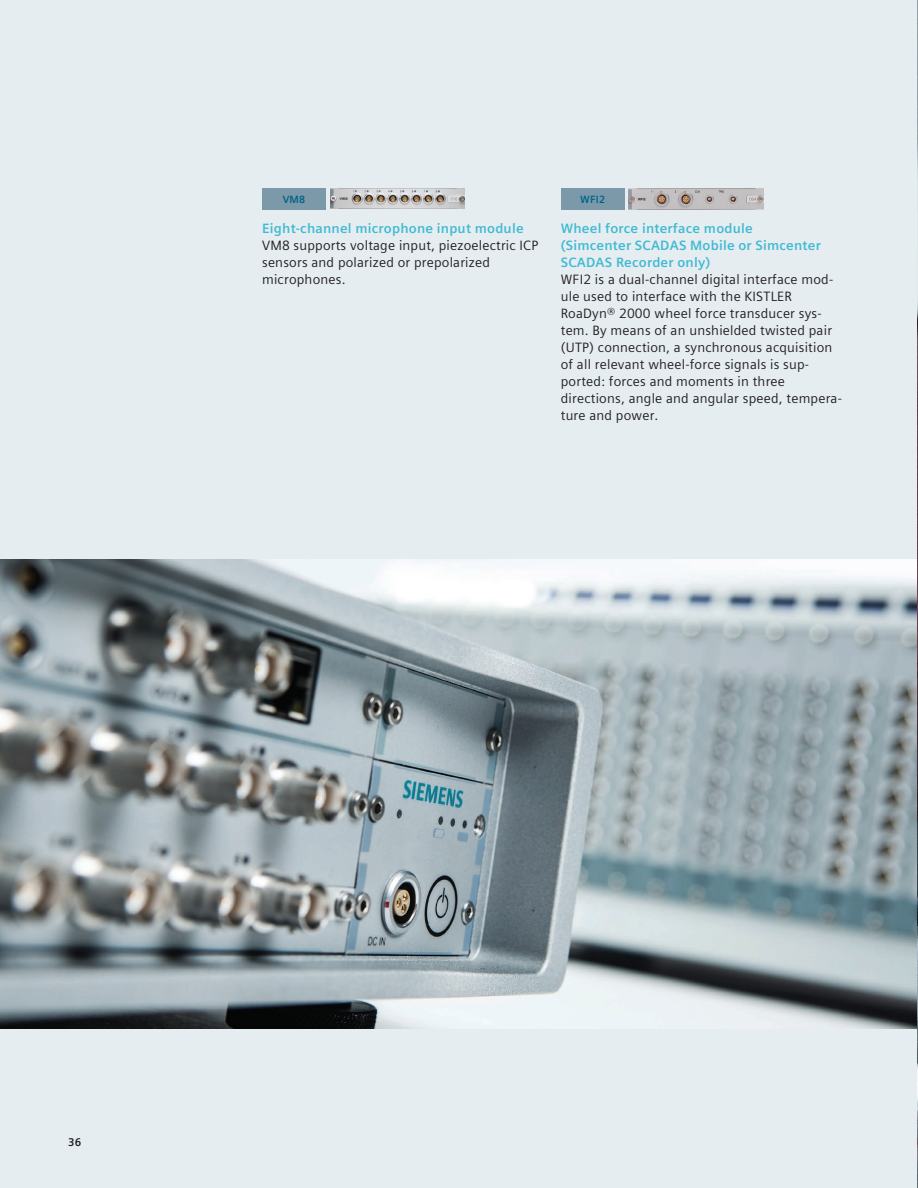
<style>
.page{position:relative;width:918px;height:1188px;background:#e5edf1}
.page>*{position:absolute;margin:0;border:0;box-sizing:border-box;transform-origin:0 0}
.Body_text_HEAD_lt_bl{font:13.5px/17px "Siemens Sans Global";letter-spacing:.015em;color:#231f20}
.Body_text_HEAD_lt_bl-2{font:700 13.5px/17px "Siemens Sans Global";letter-spacing:.015em;color:#41bad2}
.t1{font:700 11.25px "Siemens Sans Global";color:#231f20}
._04__Body_text__9pt{font:700 10.5px "Siemens Sans Global";letter-spacing:.015em;color:#006288}
</style>
<div class="page">
<img style="left:0;top:560px;width:917px;height:469px">
<div style="left:262px;top:188px;width:64px;height:21px;background:#7b99a9"></div>
<img style="left:330px;top:188px;width:135px;height:21px">
<div style="left:561px;top:188px;width:64px;height:21px;background:#7b99a9"></div>
<img style="left:629px;top:188px;width:134px;height:21px">
<img style="left:917px;top:0;width:1px;height:1188px">
<p class="_04__Body_text__9pt" style="left:283px;top:191px;width:24px">VM8</p>
<p class="Body_text_HEAD_lt_bl-2" style="left:262px;top:220px;width:263px">Eight-channel microphone input module</p>
<p class="Body_text_HEAD_lt_bl" style="left:262px;top:237px;width:278px">VM8 supports voltage input, piezoelectric ICP sensors and polarized or prepolarized microphones.</p>
<p class="_04__Body_text__9pt" style="left:580px;top:191px;width:26px">WFI2</p>
<p class="Body_text_HEAD_lt_bl-2" style="left:561px;top:220px;width:262px">Wheel force interface module (Simcenter SCADAS Mobile or Simcenter<br>SCADAS Recorder only)</p>
<p class="Body_text_HEAD_lt_bl" style="left:561px;top:271px;width:283px">WFI2 is a dual-channel digital interface mod&shy;ule used to interface with the KISTLER RoaDyn® 2000 wheel force transducer sys&shy;tem. By means of an unshielded twisted pair (UTP) connection, a synchronous acquisition of all relevant wheel-force signals is sup&shy;ported: forces and moments in three directions, angle and angular speed, tempera&shy;ture and power.</p>
<p class="t1" style="left:68px;top:1134px;width:15px">36</p>
</div>
